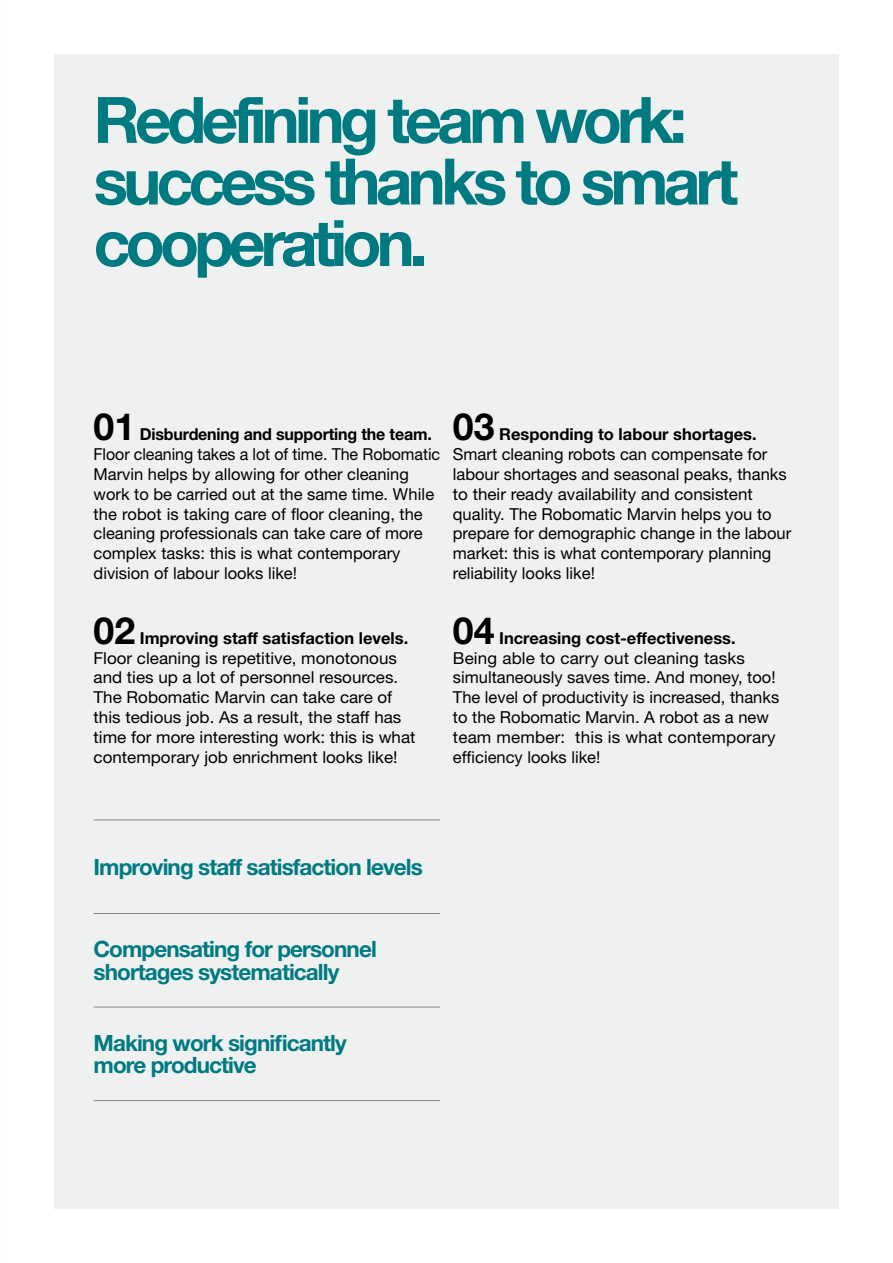
<style>
.page{position:relative;width:893px;height:1263px;background:#fff}
.page>*{position:absolute;margin:0;border:0;box-sizing:border-box;transform-origin:0 0}
.t1{font:700 64.2px/61.5px "Helvetica Neue LT Pro";letter-spacing:-.075em;color:#007a81}
.t2{font:700 37.5px "Helvetica Neue LT Pro";color:#000}
.t3{font:700 22.5px/22.5px "Helvetica Neue LT Pro";letter-spacing:-.04em;color:#007a81}
.t4{font:16.5px/19.8px "Helvetica Neue LT Pro";color:#000}
.t5{font:700 16.5px "Helvetica Neue LT Pro";color:#000}
</style>
<div class="page">
<div style="left:54px;top:54px;width:785px;height:1155px;background:#eff0f0"></div>
<hr style="left:94px;top:820px;width:346px;height:1px;background:#878988">
<hr style="left:94px;top:913px;width:346px;height:1px;background:#878988">
<hr style="left:94px;top:1007px;width:346px;height:1px;background:#878988">
<hr style="left:94px;top:1100px;width:346px;height:1px;background:#878988">
<h1 class="t1" style="left:94px;top:88px;width:646px">Redefining team work: success thanks to smart cooperation.</h1>
<h2 class="t2" style="left:94px;top:404px;width:43px">01</h2>
<p class="t5" style="left:140px;top:424px;width:294px">Disburdening and supporting the team.</p>
<p class="t4" style="left:94px;top:444px;width:348px">Floor cleaning takes a lot of time. The Robomatic Marvin helps by allowing for other cleaning work to be carried out at the same time. While the robot is taking care of floor cleaning, the cleaning professionals can take care of more complex tasks: this is what contemporary division of labour looks like!</p>
<h2 class="t2" style="left:94px;top:607px;width:43px">02</h2>
<p class="t5" style="left:140px;top:628px;width:270px">Improving staff satisfaction levels.</p>
<p class="t4" style="left:94px;top:647px;width:324px">Floor cleaning is repetitive, monotonous and ties up a lot of personnel resources.<br>The Robomatic Marvin can take care of this tedious job. As a result, the staff has time for more interesting work: this is what contemporary job enrichment looks like!</p>
<h2 class="t2" style="left:453px;top:404px;width:43px">03</h2>
<p class="t5" style="left:499px;top:424px;width:259px">Responding to labour shortages.</p>
<p class="t4" style="left:453px;top:444px;width:340px">Smart cleaning robots can compensate for labour shortages and seasonal peaks, thanks to their ready availability and consistent quality. The Robomatic Marvin helps you to prepare for demographic change in the labour market: this is what contemporary planning reliability looks like!</p>
<h2 class="t2" style="left:453px;top:607px;width:43px">04</h2>
<p class="t5" style="left:499px;top:628px;width:238px">Increasing cost-effectiveness.</p>
<p class="t4" style="left:453px;top:647px;width:328px">Being able to carry out cleaning tasks simultaneously saves time. And money, too!<br>The level of productivity is increased, thanks to the Robomatic Marvin. A robot as a new team member: this is what contemporary efficiency looks like!</p>
<h3 class="t3" style="left:94px;top:855px;width:331px">Improving staff satisfaction levels</h3>
<h3 class="t3" style="left:94px;top:937px;width:285px">Compensating for personnel shortages systematically</h3>
<h3 class="t3" style="left:94px;top:1031px;width:255px">Making work significantly more productive</h3>
</div>
